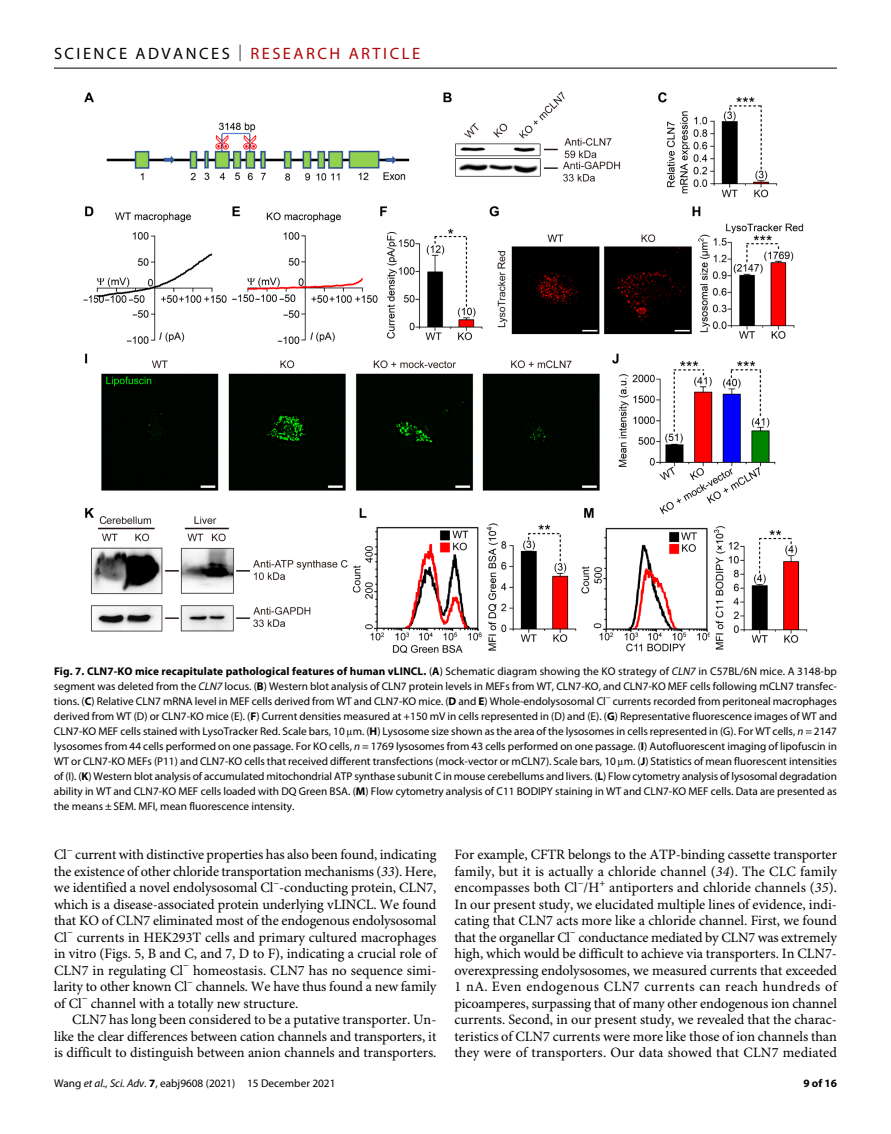
<style>
.page{position:relative;width:891px;height:1134px;background:#fff}
.page>*{position:absolute;margin:0;border:0;box-sizing:border-box;transform-origin:0 0}
.t1{font:16.5px "Myriad Pro";letter-spacing:.15em;color:#000}
.t2{font:14.25px/16.5px "Minion Pro";color:#000;text-align:justify}
.t3{font:11.25px/15px "Myriad Pro";color:#000;text-align:justify}
.t4{font:700 11.25px "Myriad Pro";color:#000}
.s1{font-weight:300}
.s2{color:#b10508}
.s3{font-weight:700}
.s4{font-style:italic}
</style>
<div class="page">
<hr style="left:54px;top:68px;width:783px;height:1px;background:#000">
<img style="left:84px;top:91px;width:723px;height:562px">
<p class="t1" style="left:54px;top:40px;width:368px">SCIENCE ADVANCES <span class="s1">|</span> <span class="s2">RESEARCH ARTICLE</span></p>
<p class="t3" style="left:54px;top:664px;width:785px"><span class="s3">Fig. 7. CLN7-KO mice recapitulate pathological features of human vLINCL.</span> (<span class="s3">A</span>) Schematic diagram showing the KO strategy of <span class="s4">CLN7</span> in C57BL/6N mice. A 3148-bp segment was deleted from the <span class="s4">CLN7</span> locus. (<span class="s3">B</span>) Western blot analysis of CLN7 protein levels in MEFs from WT, CLN7-KO, and CLN7-KO MEF cells following mCLN7 transfec&shy;tions. (<span class="s3">C</span>) Relative CLN7 mRNA level in MEF cells derived from WT and CLN7-KO mice. (<span class="s3">D</span> and <span class="s3">E</span>) Whole-endolysosomal Cl<sup>−</sup> currents recorded from peritoneal macrophages derived from WT (D) or CLN7-KO mice (E). (<span class="s3">F</span>) Current densities measured at +150 mV in cells represented in (D) and (E). (<span class="s3">G</span>) Representative fluorescence images of WT and CLN7-KO MEF cells stained with LysoTracker Red. Scale bars, 10 m. (<span class="s3">H</span>) Lysosome size shown as the area of the lysosomes in cells represented in (G). For WT cells, <span class="s4">n</span> = 2147 lysosomes from 44 cells performed on one passage. For KO cells, <span class="s4">n</span> = 1769 lysosomes from 43 cells performed on one passage. (<span class="s3">I</span>) Autofluorescent imaging of lipofuscin in WT or CLN7-KO MEFs (P11) and CLN7-KO cells that received different transfections (mock-vector or mCLN7). Scale bars, 10 m. (<span class="s3">J</span>) Statistics of mean fluorescent intensities of (I). (<span class="s3">K</span>) Western blot analysis of accumulated mitochondrial ATP synthase subunit C in mouse cerebellums and livers. (<span class="s3">L</span>) Flow cytometry analysis of lysosomal degradation ability in WT and CLN7-KO MEF cells loaded with DQ Green BSA. (<span class="s3">M</span>) Flow cytometry analysis of C11 BODIPY staining in WT and CLN7-KO MEF cells. Data are presented as the means ± SEM. MFI, mean fluorescence intensity.</p>
<p class="t2" style="left:54px;top:848px;width:384px">Cl<sup>−</sup> current with distinctive properties has also been found, indicating the existence of other chloride transportation mechanisms (<span class="s4">33</span>). Here, we identified a novel endolysosomal Cl<sup>−</sup>-conducting protein, CLN7, which is a disease-associated protein underlying vLINCL. We found that KO of CLN7 eliminated most of the endogenous endolysosomal Cl<sup>−</sup> currents in HEK293T cells and primary cultured macrophages in vitro (Figs. 5, B and C, and 7, D to F), indicating a crucial role of CLN7 in regulating Cl<sup>−</sup> homeostasis. CLN7 has no sequence simi&shy;larity to other known Cl<sup>−</sup> channels. We have thus found a new family of Cl<sup>−</sup> channel with a totally new structure.</p>
<p class="t2" style="left:54px;top:1013px;width:384px;text-indent:18px">CLN7 has long been considered to be a putative transporter. Un&shy;like the clear differences between cation channels and transporters, it is difficult to distinguish between anion channels and transporters.</p>
<p class="t3" style="left:54px;top:1076px;width:283px">Wang <span class="s4">et al</span>., <span class="s4">Sci. Adv.</span> <span class="s3">7</span>, eabj9608 (2021) 15 December 2021</p>
<p class="t2" style="left:454px;top:848px;width:384px">For example, CFTR belongs to the ATP-binding cassette transporter family, but it is actually a chloride channel (<span class="s4">34</span>). The CLC family encompasses both Cl<sup>−</sup>/H<sup>+</sup> antiporters and chloride channels (<span class="s4">35</span>).<br>In our present study, we elucidated multiple lines of evidence, indi&shy;cating that CLN7 acts more like a chloride channel. First, we found that the organellar Cl<sup>−</sup> conductance mediated by CLN7 was extremely high, which would be difficult to achieve via transporters. In CLN7- overexpressing endolysosomes, we measured currents that exceeded 1 nA. Even endogenous CLN7 currents can reach hundreds of picoamperes, surpassing that of many other endogenous ion channel currents. Second, in our present study, we revealed that the charac&shy;teristics of CLN7 currents were more like those of ion channels than they were of transporters. Our data showed that CLN7 mediated</p>
<p class="t4" style="left:803px;top:1074px;width:35px">9 of 16</p>
</div>
